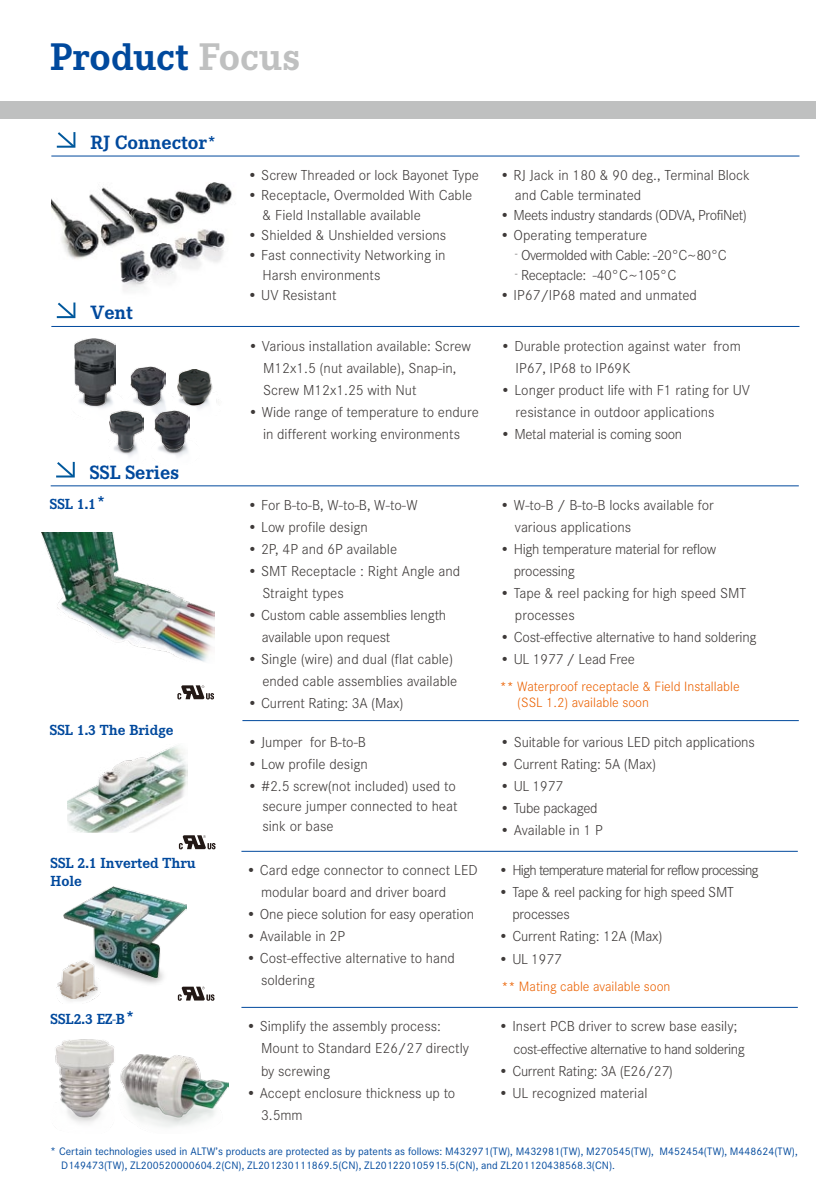
<style>
.page{position:relative;width:839px;height:1191px;background:#fff}
.page>*{position:absolute;margin:0;border:0;box-sizing:border-box;transform-origin:0 0}
.t1{font:700 40px "Corporate E";letter-spacing:.005em;color:#00499d}
.t2{font:700 20px "Corporate E";color:#00499d}
.t3{font:700 15.2px/18.2px "Corporate E";color:#00499d}
.t4{font:300 15px/22px "Corporate S";color:#3e3a39}
.t5{font:300 15px/22px "Corporate S";letter-spacing:-.02em;color:#3e3a39}
.t6{font:300 15px/22px "Corporate S";letter-spacing:-.03em;color:#3e3a39}
.t7{font:300 15px "Corporate S";letter-spacing:-.05em;color:#3e3a39}
.t8{font:300 15px "Corporate S";letter-spacing:-.035em;color:#3e3a39}
.t9{font:300 15px "Corporate S";letter-spacing:-.025em;color:#3e3a39}
.t10{font:300 14px/16px "Corporate S";color:#eb6100}
.t11{font:11.2px/14px "Corporate S";color:#00499d}
.s1{color:#bfc0c0}
.s2{font-size:20px}
.s3{font-size:12px}
</style>
<div class="page">
<img style="left:52px;top:155px;width:187px;height:136px">
<img style="left:68px;top:746px;width:120px;height:67px">
<img style="left:86px;top:405px;width:24px;height:13px">
<img style="left:75px;top:338px;width:41px;height:67px">
<img style="left:131px;top:367px;width:34px;height:39px">
<img style="left:158px;top:449px;width:30px;height:8px">
<img style="left:155px;top:410px;width:35px;height:39px">
<img style="left:172px;top:391px;width:36px;height:26px">
<img style="left:178px;top:369px;width:39px;height:36px">
<img style="left:114px;top:449px;width:24px;height:8px">
<img style="left:110px;top:405px;width:33px;height:44px">
<img style="left:42px;top:532px;width:173px;height:130px">
<svg style="left:56px;top:813px;width:84px;height:175px"></svg>
<img style="left:101px;top:977px;width:63px;height:10px">
<img style="left:63px;top:886px;width:124px;height:91px">
<img style="left:57px;top:977px;width:44px;height:26px">
<img style="left:55px;top:1039px;width:174px;height:88px">
<img style="left:58px;top:960px;width:39px;height:38px">
<img style="left:58px;top:982px;width:39px;height:14px">
<div style="left:0;top:101px;width:816px;height:17px;background:#bfc0c0"></div>
<hr style="left:51px;top:156px;width:748px;height:1px;background:#00499d">
<svg style="left:56px;top:132px;width:20px;height:16px"></svg>
<hr style="left:51px;top:326px;width:748px;height:1px;background:#00499d">
<svg style="left:56px;top:302px;width:20px;height:17px"></svg>
<hr style="left:51px;top:485px;width:748px;height:1px;background:#00499d">
<svg style="left:56px;top:461px;width:19px;height:17px"></svg>
<hr style="left:242px;top:720px;width:557px;height:1px;background:#00499d">
<hr style="left:241px;top:851px;width:557px;height:1px;background:#00499d">
<hr style="left:241px;top:1007px;width:557px;height:1px;background:#00499d">
<svg style="left:177px;top:685px;width:37px;height:14px"></svg>
<svg style="left:179px;top:835px;width:37px;height:14px"></svg>
<svg style="left:178px;top:986px;width:37px;height:14px"></svg>
<h1 class="t1" style="left:50px;top:28px;width:251px">Product <span class="s1">Focus</span></h1>
<h2 class="t2" style="left:90px;top:128px;width:128px">RJ Connector*</h2>
<h2 class="t2" style="left:90px;top:298px;width:44px">Vent</h2>
<h2 class="t2" style="left:90px;top:457px;width:91px">SSL Series</h2>
<p class="t3" style="left:50px;top:494px;width:58px">SSL 1.1<span class="s2">*</span></p>
<p class="t3" style="left:50px;top:720px;width:125px">SSL 1.3 The Bridge</p>
<p class="t3" style="left:50px;top:853px;width:147px">SSL 2.1 Inverted Thru<br>Hole</p>
<p class="t3" style="left:50px;top:1009px;width:86px">SSL2.3 EZ-B<span class="s2">*</span></p>
<p class="t4" style="left:248px;top:163px;width:233px">• Screw Threaded or lock Bayonet Type</p>
<p class="t4" style="left:263px;top:184px;width:211px;line-height:20px;text-indent:-15px">• Receptacle, Overmolded With Cable &amp; Field Installable available</p>
<p class="t4" style="left:248px;top:223px;width:200px">• Shielded &amp; Unshielded versions</p>
<p class="t4" style="left:263px;top:244px;width:184px;line-height:20px;text-indent:-15px">• Fast connectivity Networking in<br>Harsh environments</p>
<p class="t4" style="left:248px;top:283px;width:91px">• UV Resistant</p>
<p class="t4" style="left:263px;top:334px;width:210px;text-indent:-15px">• Various installation available: Screw<br>M12x1.5 (nut available), Snap-in,<br>Screw M12x1.25 with Nut</p>
<p class="t4" style="left:248px;top:400px;width:232px;text-align:center">• Wide range of temperature to endure in different working environments</p>
<p class="t4" style="left:515px;top:165px;width:237px;line-height:20px;text-indent:-15px">• RJ Jack in 180 &amp; 90 deg., Terminal Block and Cable terminated</p>
<p class="t6" style="left:500px;top:204px;width:249px">• Meets industry standards (ODVA, ProfiNet)</p>
<p class="t4" style="left:500px;top:223px;width:149px">• Operating temperature</p>
<p class="t8" style="left:515px;top:245px;width:214px"><sup>-</sup> Overmolded with Cable: -20°C~80°C</p>
<p class="t9" style="left:515px;top:265px;width:163px"><sup>-</sup> Receptacle: -40°C~105°C</p>
<p class="t4" style="left:500px;top:284px;width:199px">• IP67/IP68 mated and unmated</p>
<p class="t4" style="left:516px;top:334px;width:227px;text-indent:-15px">• Durable protection against water from<br>IP67, IP68 to IP69K</p>
<p class="t4" style="left:516px;top:378px;width:236px;text-indent:-15px">• Longer product life with F1 rating for UV resistance in outdoor applications</p>
<p class="t5" style="left:501px;top:422px;width:183px">• Metal material is coming soon</p>
<p class="t4" style="left:247px;top:493px;width:172px">• For B-to-B, W-to-B, W-to-W</p>
<p class="t4" style="left:247px;top:515px;width:122px">• Low profile design</p>
<p class="t4" style="left:247px;top:537px;width:151px">• 2P, 4P and 6P available</p>
<p class="t4" style="left:262px;top:559px;width:199px;text-indent:-15px">• SMT Receptacle : Right Angle and<br>Straight types</p>
<p class="t4" style="left:262px;top:603px;width:186px;text-indent:-14px">• Custom cable assemblies length available upon request</p>
<p class="t4" style="left:247px;top:647px;width:211px;text-align:right">• Single (wire) and dual (flat cable) ended cable assemblies available</p>
<p class="t4" style="left:247px;top:691px;width:158px">• Current Rating: 3A (Max)</p>
<p class="t4" style="left:247px;top:730px;width:120px">• Jumper for B-to-B</p>
<p class="t4" style="left:247px;top:752px;width:122px">• Low profile design</p>
<p class="t4" style="left:262px;top:775px;width:197px;line-height:20px;text-align:justify;text-indent:-15px">• #2.5 screw(not included) used to secure jumper connected to heat sink or base</p>
<p class="t4" style="left:261px;top:858px;width:218px;text-indent:-15px">• Card edge connector to connect LED modular board and driver board</p>
<p class="t4" style="left:246px;top:902px;width:230px">• One piece solution for easy operation</p>
<p class="t4" style="left:246px;top:924px;width:101px">• Available in 2P</p>
<p class="t4" style="left:261px;top:946px;width:195px;text-indent:-15px">• Cost-effective alternative to hand soldering</p>
<p class="t4" style="left:261px;top:1014px;width:210px;text-indent:-15px">• Simplify the assembly process:<br>Mount to Standard E26/27 directly by screwing</p>
<p class="t4" style="left:261px;top:1080px;width:196px;text-indent:-15px">• Accept enclosure thickness up to<br>3.5mm</p>
<p class="t4" style="left:515px;top:493px;width:200px;text-indent:-15px">• W-to-B / B-to-B locks available for various applications</p>
<p class="t5" style="left:514px;top:537px;width:204px;text-indent:-14px">• High temperature material for reflow processing</p>
<p class="t4" style="left:515px;top:581px;width:233px;text-indent:-15px">• Tape &amp; reel packing for high speed SMT processes</p>
<p class="t4" style="left:500px;top:625px;width:258px">• Cost-effective alternative to hand soldering</p>
<p class="t4" style="left:500px;top:647px;width:136px">• UL 1977 / Lead Free</p>
<p class="t10" style="left:517px;top:677px;width:224px;text-indent:-18px">** Waterproof receptacle &amp; Field Installable (SSL 1.2) available soon</p>
<p class="t4" style="left:500px;top:730px;width:256px">• Suitable for various LED pitch applications</p>
<p class="t4" style="left:500px;top:752px;width:158px">• Current Rating: 5A (Max)</p>
<p class="t4" style="left:500px;top:774px;width:64px">• UL 1977</p>
<p class="t5" style="left:500px;top:796px;width:99px">• Tube packaged</p>
<p class="t4" style="left:500px;top:818px;width:104px">• Available in 1 P</p>
<p class="t7" style="left:499px;top:860px;width:262px">• High temperature material for reflow processing</p>
<p class="t5" style="left:512px;top:880px;width:223px;text-indent:-14px">• Tape &amp; reel packing for high speed SMT processes</p>
<p class="t4" style="left:499px;top:924px;width:165px">• Current Rating: 12A (Max)</p>
<p class="t4" style="left:499px;top:946px;width:64px">• UL 1977</p>
<p class="t10" style="left:501px;top:977px;width:171px">** Mating cable available soon</p>
<p class="t6" style="left:514px;top:1014px;width:233px;text-indent:-15px">• Insert PCB driver to screw base easily; cost-effective alternative to hand soldering</p>
<p class="t5" style="left:499px;top:1058px;width:176px">• Current Rating: 3A (E26/27)</p>
<p class="t4" style="left:499px;top:1080px;width:150px">• UL recognized material</p>
<p class="t11" style="left:61px;top:1143px;width:738px;text-indent:-11px"><span class="s3">*</span> Certain technologies used in ALTW’s products are protected as by patents as follows: M432971(TW), M432981(TW), M270545(TW), M452454(TW), M448624(TW),<br>D149473(TW), ZL200520000604.2(CN), ZL201230111869.5(CN), ZL201220105915.5(CN), and ZL201120438568.3(CN).</p>
</div>
